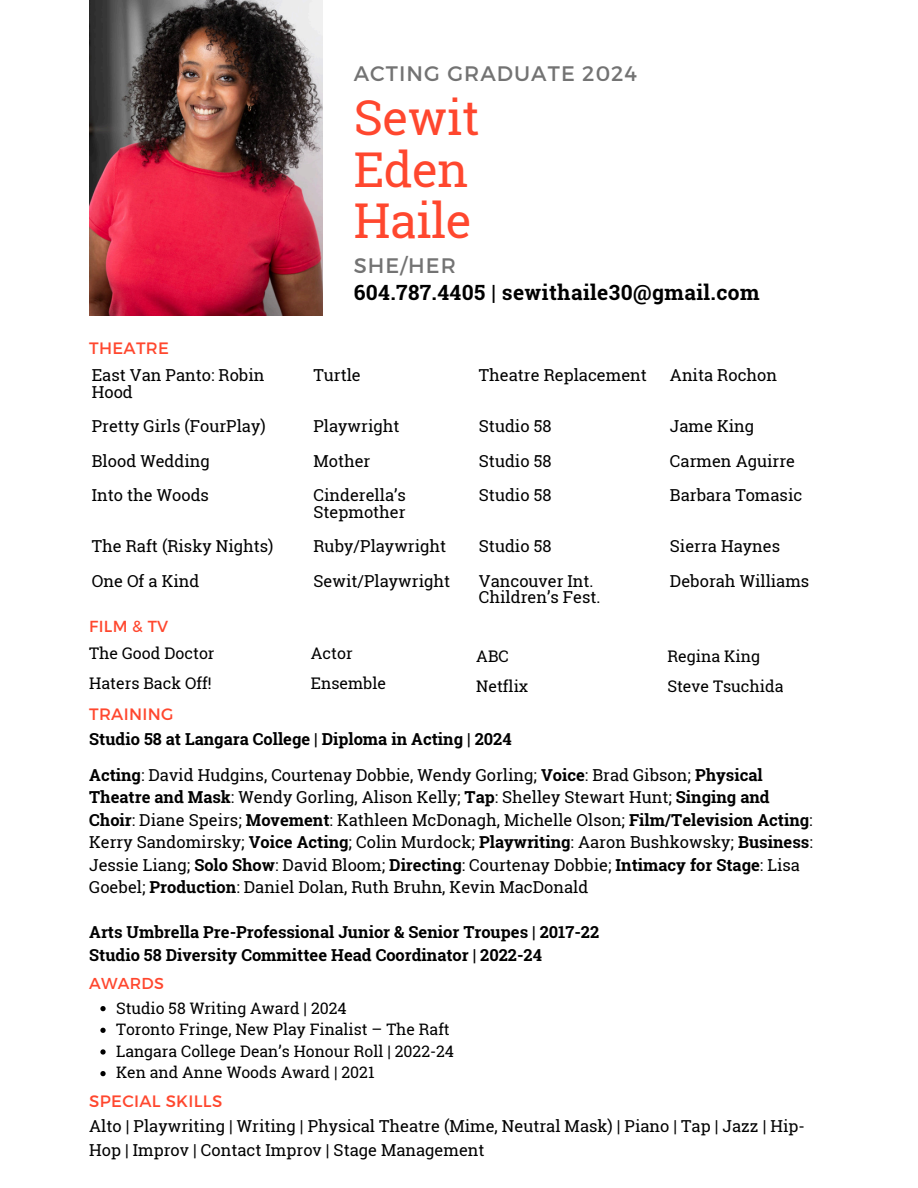
<style>
.page{position:relative;width:918px;height:1188px;background:#fff}
.page>*{position:absolute;margin:0;border:0;box-sizing:border-box;transform-origin:0 0}
.t1{font:48px/51.8px "Roboto Slab";letter-spacing:-.01em;color:#ff472e}
.t2{font:700 21px "Roboto Slab";letter-spacing:.02em;color:#000}
.t3{font:21px "Montserrat";letter-spacing:.05em;color:#737373}
.t4{font:16.5px/22.5px "Roboto Slab";color:#000}
.t5{font:700 16.5px/22.5px "Roboto Slab";color:#000}
.t6{font:16.5px "Montserrat";letter-spacing:.02em;color:#ff472e}
.t7{font:16.05px "Roboto Slab";color:#000}
.t8{font:16.05px "Montserrat";letter-spacing:.02em;color:#ff472e}
.t9{font:15.9px "Roboto Slab";color:#000}
.t10{font:15.9px "Montserrat";letter-spacing:.02em;color:#ff472e}
.s1{font-weight:700}
</style>
<div class="page">
<svg style="left:100px;top:1006px;width:6px;height:5px"></svg>
<svg style="left:100px;top:1028px;width:6px;height:5px"></svg>
<svg style="left:100px;top:1049px;width:6px;height:6px"></svg>
<svg style="left:100px;top:1071px;width:6px;height:5px"></svg>
<img style="left:89px;top:0;width:233px;height:315px">
<h2 class="t3" style="left:354px;top:60px;width:285px">ACTING GRADUATE 2024</h2>
<p class="t1" style="left:354px;top:90px;width:128px">Sewit<br>Eden<br>Haile</p>
<p class="t3" style="left:354px;top:252px;width:104px">SHE/HER</p>
<p class="t6" style="left:89px;top:338px;width:81px">THEATRE</p>
<h1 class="t2" style="left:354px;top:278px;width:407px">604.787.4405 | sewithaile30@gmail.com</h1>
<p class="t4" style="left:92px;top:364px;width:174px">East Van Panto: Robin</p>
<p class="t4" style="left:670px;top:364px;width:109px">Anita Rochon</p>
<p class="t4" style="left:92px;top:380px;width:43px">Hood</p>
<p class="t4" style="left:313px;top:364px;width:49px">Turtle</p>
<h4 class="t4" style="left:479px;top:364px;width:169px">Theatre Replacement</h4>
<p class="t4" style="left:92px;top:414px;width:175px">Pretty Girls (FourPlay)</p>
<h4 class="t4" style="left:313px;top:414px;width:88px">Playwright</h4>
<p class="t4" style="left:479px;top:414px;width:74px">Studio 58</p>
<p class="t4" style="left:670px;top:414px;width:86px">Jame King</p>
<p class="t4" style="left:92px;top:449px;width:119px">Blood Wedding</p>
<p class="t4" style="left:313px;top:449px;width:58px">Mother</p>
<p class="t4" style="left:479px;top:449px;width:74px">Studio 58</p>
<p class="t4" style="left:670px;top:449px;width:127px">Carmen Aguirre</p>
<p class="t4" style="left:92px;top:484px;width:119px">Into the Woods</p>
<p class="t4" style="left:313px;top:484px;width:94px">Cinderella’s</p>
<p class="t4" style="left:479px;top:484px;width:74px">Studio 58</p>
<p class="t4" style="left:313px;top:500px;width:94px">Stepmother</p>
<p class="t4" style="left:670px;top:484px;width:134px">Barbara Tomasic</p>
<p class="t4" style="left:92px;top:535px;width:183px">The Raft (Risky Nights)</p>
<p class="t4" style="left:313px;top:535px;width:134px">Ruby/Playwright</p>
<p class="t4" style="left:479px;top:535px;width:74px">Studio 58</p>
<p class="t4" style="left:670px;top:535px;width:112px">Sierra Haynes</p>
<p class="t4" style="left:92px;top:569px;width:109px">One Of a Kind</p>
<p class="t4" style="left:479px;top:572px;width:123px;line-height:16.4px">Vancouver Int.<br>Children’s Fest.</p>
<p class="t4" style="left:313px;top:569px;width:138px">Sewit/Playwright</p>
<p class="t4" style="left:670px;top:569px;width:141px">Deborah Williams</p>
<h5 class="t8" style="left:89px;top:615px;width:81px">FILM &amp; TV</h5>
<p class="t7" style="left:89px;top:642px;width:127px">The Good Doctor</p>
<p class="t7" style="left:311px;top:642px;width:43px">Actor</p>
<p class="t7" style="left:476px;top:645px;width:34px">ABC</p>
<p class="t7" style="left:667px;top:645px;width:94px">Regina King</p>
<h4 class="t7" style="left:667px;top:675px;width:118px">Steve Tsuchida</h4>
<p class="t7" style="left:89px;top:672px;width:124px">Haters Back Off!</p>
<h4 class="t7" style="left:311px;top:672px;width:77px">Ensemble</h4>
<h5 class="t7" style="left:476px;top:675px;width:53px">Netflix</h5>
<h4 class="t6" style="left:89px;top:703px;width:86px">TRAINING</h4>
<p class="t5" style="left:89px;top:728px;width:424px">Studio 58 at Langara College | Diploma in Acting | 2024</p>
<p class="t4" style="left:89px;top:763px;width:725px"><span class="s1">Acting</span>: David Hudgins, Courtenay Dobbie, Wendy Gorling; <span class="s1">Voice</span>: Brad Gibson; <span class="s1">Physical Theatre and Mask</span>: Wendy Gorling, Alison Kelly; <span class="s1">Tap</span>: Shelley Stewart Hunt; <span class="s1">Singing and Choir</span>: Diane Speirs; <span class="s1">Movement</span>: Kathleen McDonagh, Michelle Olson; <span class="s1">Film/Television Acting</span>:<br>Kerry Sandomirsky; <span class="s1">Voice Acting</span>; Colin Murdock; <span class="s1">Playwriting</span>: Aaron Bushkowsky; <span class="s1">Business</span>:<br>Jessie Liang; <span class="s1">Solo Show</span>: David Bloom; <span class="s1">Directing</span>: Courtenay Dobbie; <span class="s1">Intimacy for Stage</span>: Lisa Goebel; <span class="s1">Production</span>: Daniel Dolan, Ruth Bruhn, Kevin MacDonald</p>
<p class="t5" style="left:89px;top:921px;width:512px">Arts Umbrella Pre-Professional Junior &amp; Senior Troupes | 2017-22<br>Studio 58 Diversity Committee Head Coordinator | 2022-24</p>
<p class="t10" style="left:89px;top:973px;width:76px">AWARDS</p>
<p class="t9" style="left:116px;top:997px;width:232px">Studio 58 Writing Award | 2024</p>
<p class="t9" style="left:116px;top:1019px;width:335px">Toronto Fringe, New Play Finalist – The Raft</p>
<p class="t9" style="left:116px;top:1040px;width:340px">Langara College Dean’s Honour Roll | 2022-24</p>
<h4 class="t9" style="left:116px;top:1062px;width:260px">Ken and Anne Woods Award | 2021</h4>
<h2 class="t6" style="left:89px;top:1090px;width:135px">SPECIAL SKILLS</h2>
<h3 class="t4" style="left:89px;top:1114px;width:717px;line-height:24.2px">Alto | Playwriting | Writing | Physical Theatre (Mime, Neutral Mask) | Piano | Tap | Jazz | Hip-<br>Hop | Improv | Contact Improv | Stage Management</h3>
</div>
